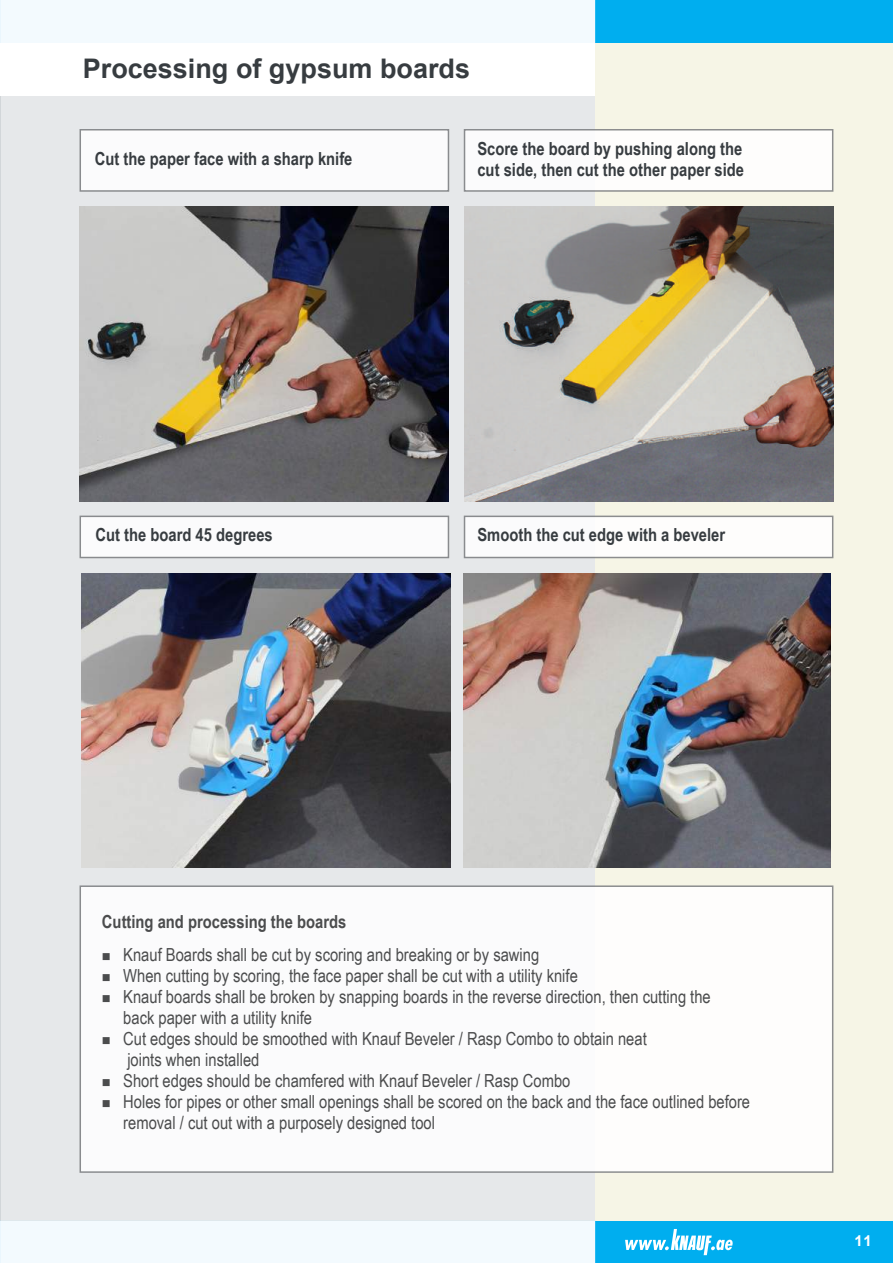
<style>
.page{position:relative;width:893px;height:1263px;background:#fff}
.page>*{position:absolute;margin:0;border:0;box-sizing:border-box;transform-origin:0 0}
.t1{font:700 27px "Arial";color:#373c40}
.t2{font:18px/21px "Arial Narrow";color:#4b4c4d}
.t3{font:700 18px/21.6px "Arial Narrow";color:#373c40}
.t4{font:700 18px "Arial Narrow";color:#4b4c4d}
.t5{font:700 15px "Arial";color:#fff}
</style>
<div class="page">
<div style="left:0;top:96px;width:595px;height:1124px;background:#e6e8ea"></div>
<div style="left:595px;top:1220px;width:298px;height:43px;background:#00aeef"></div>
<div style="left:595px;top:0;width:298px;height:43px;background:#00aeef"></div>
<div style="left:595px;top:43px;width:298px;height:1177px;background:#f6f5e6"></div>
<svg style="left:625px;top:1229px;width:108px;height:26px"></svg>
<div style="left:0;top:0;width:595px;height:43px;background:#f3fafe"></div>
<div style="left:0;top:1220px;width:595px;height:43px;background:#f3fafe"></div>
<div style="left:80px;top:130px;width:368px;height:61px;background:#fff"></div>
<div style="left:80px;top:129px;width:369px;height:63px;border:2px solid #808285"></div>
<div style="left:80px;top:516px;width:368px;height:41px;background:#fff"></div>
<div style="left:80px;top:516px;width:369px;height:42px;border:2px solid #808285"></div>
<div style="left:464px;top:130px;width:369px;height:61px;background:#fff"></div>
<div style="left:464px;top:129px;width:369px;height:63px;border:2px solid #808285"></div>
<div style="left:464px;top:516px;width:369px;height:41px;background:#fff"></div>
<div style="left:464px;top:516px;width:369px;height:42px;border:2px solid #808285"></div>
<img style="left:80px;top:207px;width:368px;height:294px">
<img style="left:464px;top:573px;width:366px;height:295px">
<img style="left:464px;top:207px;width:369px;height:294px">
<img style="left:82px;top:573px;width:369px;height:295px">
<div style="left:80px;top:886px;width:753px;height:286px;background:#fff"></div>
<div style="left:80px;top:885px;width:753px;height:288px;border:2px solid #808285"></div>
<hr style="left:0;top:96px;width:1px;height:1124px;background:#869096">
<hr style="left:0;top:0;width:1px;height:43px;background:#c6eafa">
<hr style="left:0;top:1220px;width:1px;height:43px;background:#c6eafa">
<h1 class="t1" style="left:83px;top:50px;width:389px">Processing of gypsum boards</h1>
<p class="t3" style="left:95px;top:147px;width:259px">Cut the paper face with a sharp knife</p>
<p class="t3" style="left:477px;top:136px;width:268px">Score the board by pushing along the cut side, then cut the other paper side</p>
<p class="t3" style="left:96px;top:523px;width:179px">Cut the board 45 degrees</p>
<p class="t3" style="left:477px;top:523px;width:249px">Smooth the cut edge with a beveler</p>
<p class="t4" style="left:102px;top:908px;width:246px">Cutting and processing the boards</p>
<p class="t2" style="left:102px;top:944px;width:439px">■ Knauf Boards shall be cut by scoring and breaking or by sawing</p>
<p class="t2" style="left:102px;top:965px;width:477px">■ When cutting by scoring, the face paper shall be cut with a utility knife</p>
<p class="t2" style="left:123px;top:986px;width:589px;text-indent:-21px">■ Knauf boards shall be broken by snapping boards in the reverse direction, then cutting the back paper with a utility knife</p>
<p class="t2" style="left:127px;top:1028px;width:521px;text-indent:-25px">■ Cut edges should be smoothed with Knauf Beveler / Rasp Combo to obtain neat joints when installed</p>
<p class="t2" style="left:102px;top:1070px;width:470px">■ Short edges should be chamfered with Knauf Beveler / Rasp Combo</p>
<p class="t2" style="left:123px;top:1091px;width:628px;text-indent:-21px">■ Holes for pipes or other small openings shall be scored on the back and the face outlined before removal / cut out with a purposely designed tool</p>
<p class="t5" style="left:854px;top:1231px;width:19px">11</p>
</div>
